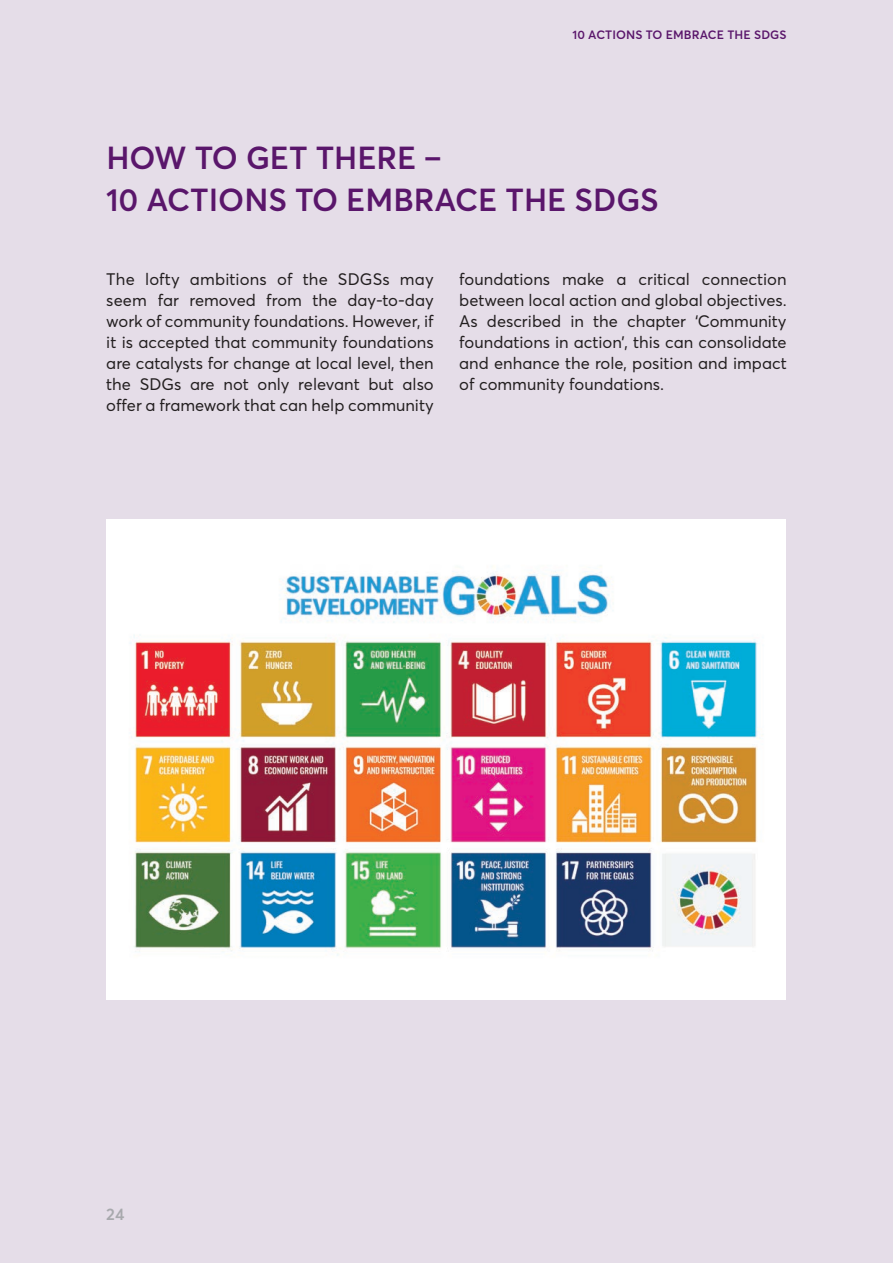
<style>
.page{position:relative;width:893px;height:1263px;background:#e5dde8}
.page>*{position:absolute;margin:0;border:0;box-sizing:border-box;transform-origin:0 0}
.t1{font:600 31.5px/42px "Averta Std";color:#5a166b}
.t2{font:16.5px/21px "Averta Std";color:#231f20;text-align:justify}
.t3{font:600 16.5px "Averta Std";color:#a8a9ad}
.t4{font:600 12px "Averta Std";letter-spacing:.01em;color:#5a166b}
</style>
<div class="page">
<img style="left:106px;top:519px;width:679px;height:480px">
<p class="t4" style="left:573px;top:27px;width:215px">10 ACTIONS TO EMBRACE THE SDGS</p>
<h1 class="t1" style="left:106px;top:136px;width:554px">HOW TO GET THERE –<br>10 ACTIONS TO EMBRACE THE SDGS</h1>
<p class="t2" style="left:106px;top:269px;width:329px">The lofty ambitions of the SDGSs may seem far removed from the day-to-day work of community foundations. However, if it is accepted that community foundations are catalysts for change at local level, then the SDGs are not only relevant but also offer a framework that can help community</p>
<p class="t2" style="left:459px;top:269px;width:329px">foundations make a critical connection between local action and global objectives.<br>As described in the chapter ‘Community foundations in action’, this can consolidate and enhance the role, position and impact of community foundations.</p>
<p class="t3" style="left:106px;top:1204px;width:20px">24</p>
</div>
